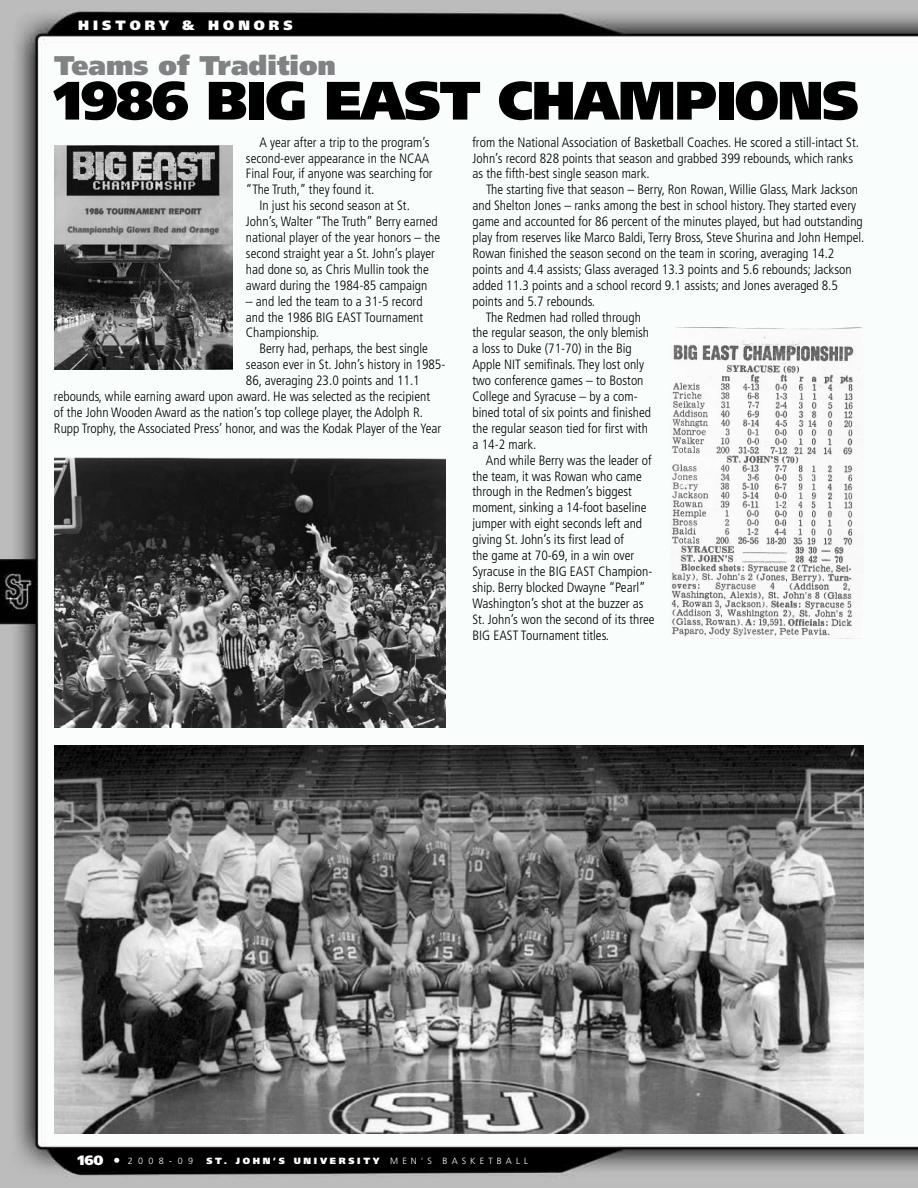
<style>
.page{position:relative;width:918px;height:1188px;background:#fff}
.page>*{position:absolute;margin:0;border:0;box-sizing:border-box;transform-origin:0 0}
.t1{font:900 54px "Frutiger";letter-spacing:-.025em;color:#000}
.t2{font:900 27px "Frutiger";color:#808284}
.t3{font:300 condensed 13.5px/15.9px "Frutiger";color:#000;text-align:justify}
.t4{font:900 13.5px "Frutiger";letter-spacing:.3em;color:#fff}
.t5{font:900 9px "Frutiger";letter-spacing:.3em;color:#fff}
.t6{font:300 9px "Frutiger";letter-spacing:.6em;color:#fff}
.s1{font-weight:900;font-size:13.5px}
.s2{font-weight:300}
</style>
<div class="page">
<img style="left:0;top:0;width:918px;height:1188px">
<img style="left:54px;top:745px;width:810px;height:389px">
<img style="left:54px;top:146px;width:178px;height:223px">
<img style="left:54px;top:458px;width:392px;height:269px">
<img style="left:671px;top:327px;width:193px;height:312px">
<p class="t4" style="left:78px;top:17px;width:78px">HIS TORY</p>
<p class="t4" style="left:182px;top:17px;width:100px">&amp; HONORS</p>
<h2 class="t2" style="left:54px;top:49px;width:284px">TEAMS OF TRADITION</h2>
<h1 class="t1" style="left:54px;top:68px;width:800px">1986 BIG EAST CHAMPIONS</h1>
<p class="t3" style="left:259px;top:134px;width:172px">A year after a trip to the program’s</p>
<p class="t3" style="left:246px;top:150px;width:185px">second-ever appearance in the NCAA</p>
<p class="t3" style="left:246px;top:166px;width:188px">Final Four, if anyone was searching for</p>
<p class="t3" style="left:246px;top:182px;width:130px">“The Truth,” they found it.</p>
<p class="t3" style="left:259px;top:198px;width:152px">In just his second season at St.</p>
<p class="t3" style="left:246px;top:214px;width:193px">John’s,Walter “The Truth” Berry earned</p>
<p class="t3" style="left:246px;top:230px;width:196px">national player of the year honors – the</p>
<p class="t3" style="left:246px;top:246px;width:190px">second straight year a St. John’s player</p>
<p class="t3" style="left:246px;top:261px;width:184px">had done so, as Chris Mullin took the</p>
<p class="t3" style="left:246px;top:277px;width:183px">award during the 1984-85 campaign</p>
<p class="t3" style="left:246px;top:293px;width:179px">– and led the team to a 31-5 record and the 1986 BIG EAST Tournament Championship.</p>
<p class="t3" style="left:259px;top:341px;width:170px">Berry had, perhaps, the best single</p>
<p class="t3" style="left:246px;top:357px;width:201px">season ever in St. John’s history in 1985-</p>
<p class="t3" style="left:246px;top:373px;width:175px">86, averaging 23.0 points and 11.1</p>
<p class="t3" style="left:54px;top:389px;width:378px">rebounds, while earning award upon award. He was selected as the recipient</p>
<p class="t3" style="left:54px;top:405px;width:371px">of the John Wooden Award as the nation’s top college player, the Adolph R.</p>
<p class="t3" style="left:54px;top:420px;width:389px">Rupp Trophy, the Associated Press’ honor, and was the Kodak Player of the Year</p>
<p class="t3" style="left:472px;top:134px;width:388px;text-align:left">from the National Association of Basketball Coaches. He scored a still-intact St.<br>John’s record 828 points that season and grabbed 399 rebounds, which ranks as the fifth-best single season mark.</p>
<p class="t3" style="left:486px;top:182px;width:374px">The starting five that season – Berry, Ron Rowan,Willie Glass, Mark Jackson</p>
<p class="t3" style="left:472px;top:198px;width:385px">and Shelton Jones – ranks among the best in school history. They started every</p>
<p class="t3" style="left:472px;top:214px;width:392px">game and accounted for 86 percent of the minutes played, but had outstanding</p>
<p class="t3" style="left:472px;top:230px;width:393px">play from reserves like Marco Baldi, Terry Bross, Steve Shurina and John Hempel.</p>
<p class="t3" style="left:472px;top:246px;width:363px">Rowan finished the season second on the team in scoring, averaging 14.2</p>
<p class="t3" style="left:472px;top:261px;width:381px">points and 4.4 assists; Glass averaged 13.3 points and 5.6 rebounds; Jackson</p>
<p class="t3" style="left:472px;top:277px;width:367px">added 11.3 points and a school record 9.1 assists; and Jones averaged 8.5</p>
<p class="t3" style="left:472px;top:293px;width:124px">points and 5.7 rebounds.</p>
<p class="t3" style="left:486px;top:309px;width:157px">The Redmen had rolled through</p>
<p class="t3" style="left:472px;top:325px;width:178px">the regular season, the only blemish</p>
<p class="t3" style="left:472px;top:341px;width:161px">a loss to Duke (71-70) in the Big</p>
<p class="t3" style="left:472px;top:357px;width:173px">Apple NIT semifinals. They lost only</p>
<p class="t3" style="left:472px;top:373px;width:173px">two conference games – to Boston</p>
<p class="t3" style="left:472px;top:389px;width:167px">College and Syracuse – by a com-</p>
<p class="t3" style="left:472px;top:405px;width:180px">bined total of six points and finished</p>
<p class="t3" style="left:472px;top:420px;width:177px">the regular season tied for first with</p>
<p class="t3" style="left:472px;top:436px;width:65px">a 14-2 mark.</p>
<p class="t3" style="left:486px;top:452px;width:167px">And while Berry was the leader of</p>
<p class="t3" style="left:472px;top:468px;width:171px">the team, it was Rowan who came</p>
<p class="t3" style="left:472px;top:484px;width:161px">through in the Redmen’s biggest</p>
<p class="t3" style="left:472px;top:500px;width:175px">moment, sinking a 14-foot baseline</p>
<p class="t3" style="left:472px;top:516px;width:171px">jumper with eight seconds left and</p>
<p class="t3" style="left:472px;top:532px;width:153px">giving St. John’s its first lead of</p>
<p class="t3" style="left:472px;top:548px;width:163px">the game at 70-69, in a win over</p>
<p class="t3" style="left:472px;top:564px;width:181px">Syracuse in the BIG EAST Champion-</p>
<p class="t3" style="left:472px;top:579px;width:175px">ship. Berry blocked Dwayne “Pearl”</p>
<p class="t3" style="left:472px;top:595px;width:173px">Washington’s shot at the buzzer as</p>
<p class="t3" style="left:472px;top:611px;width:184px">St. John’s won the second of its three</p>
<p class="t3" style="left:472px;top:627px;width:138px">BIG EAST Tournament titles.</p>
<p class="t6" style="left:77px;top:1156px;width:117px"><span class="s1">160 •</span> 2008-09</p>
<p class="t5" style="left:206px;top:1155px;width:323px">ST. JOHN’ S UNIVERSITY <span class="s2">MEN’S BASKETBALL</span></p>
</div>
